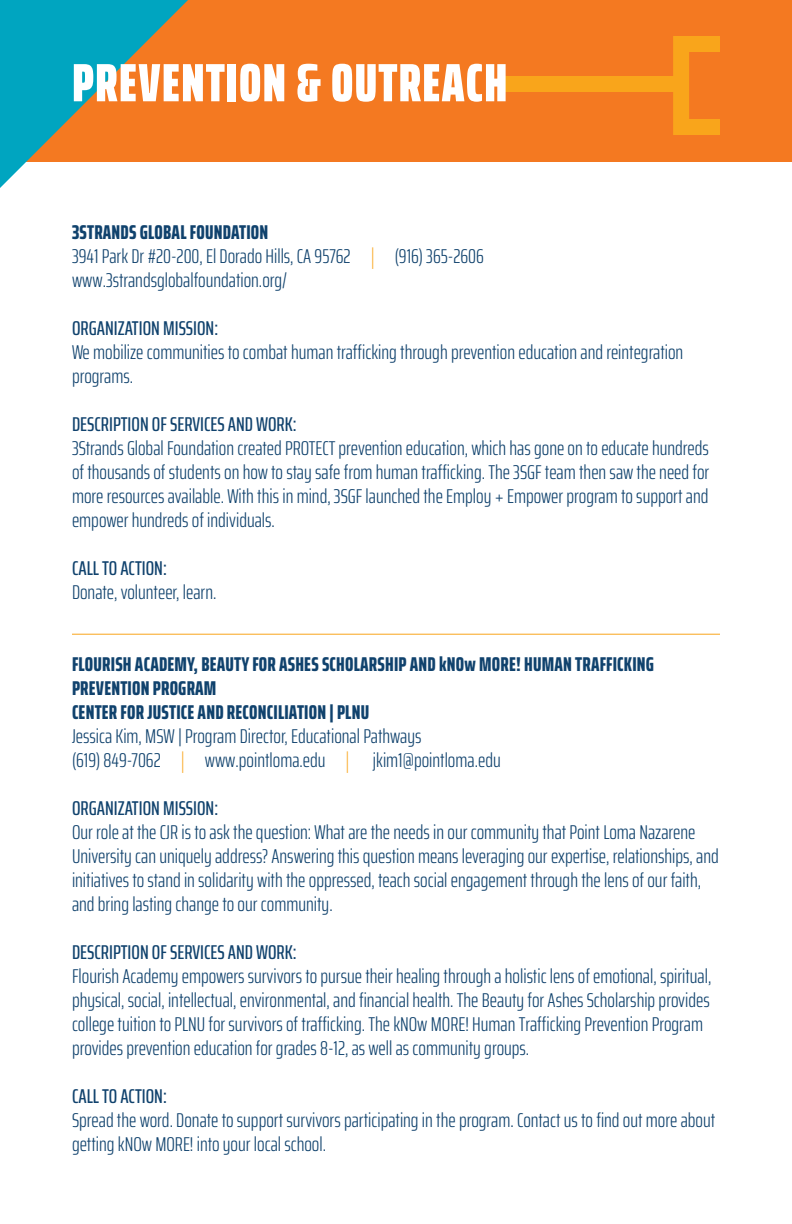
<style>
.page{position:relative;width:792px;height:1224px;background:#fff}
.page>*{position:absolute;margin:0;border:0;box-sizing:border-box;transform-origin:0 0}
.bold_headers{font:900 extra-condensed 54px "Saira";letter-spacing:.02em;color:#fff}
.body{font:300 extra-condensed 20px/24px "Saira";color:#10426d}
.sub_head{font:800 extra-condensed 20px/24px "Saira";letter-spacing:.01em;color:#10426d}
.sub_sub_head{font:500 extra-condensed 20px "Saira";color:#10426d}
.s1{font-weight:100;font-size:24px;color:#f9a51b}
</style>
<div class="page">
<div style="left:0;top:0;width:792px;height:162px;background:#f47921"></div>
<div style="left:673px;top:36px;width:55px;height:99px;border:16px solid #f9a51b"></div>
<div style="left:504px;top:76px;width:171px;height:16px;background:#f9a51b"></div>
<svg style="left:0;top:0;width:188px;height:188px"></svg>
<hr style="left:72px;top:634px;width:648px;height:1px;background:#f9a51b">
<p class="bold_headers" style="left:72px;top:41px;width:437px">PREVENTION &amp; OUTREACH</p>
<p class="sub_head" style="left:72px;top:220px;width:198px">3STRANDS GLOBAL FOUNDATION</p>
<p class="body" style="left:72px;top:243px;width:413px">3941 Park Dr #20-200, El Dorado Hills, CA 95762 <span class="s1">|</span> (916) 365-2606</p>
<p class="body" style="left:72px;top:267px;width:217px">www.3strandsglobalfoundation.org/</p>
<p class="sub_sub_head" style="left:72px;top:313px;width:148px">ORGANIZATION MISSION:</p>
<p class="body" style="left:72px;top:339px;width:613px">We mobilize communities to combat human trafficking through prevention education and reintegration programs.</p>
<p class="sub_sub_head" style="left:72px;top:409px;width:226px">DESCRIPTION OF SERVICES AND WORK:</p>
<p class="body" style="left:72px;top:435px;width:639px;text-align:justify">3Strands Global Foundation created PROTECT prevention education, which has gone on to educate hundreds of thousands of students on how to stay safe from human trafficking. The 3SGF team then saw the need for more resources available. With this in mind, 3SGF launched the Employ + Empower program to support and empower hundreds of individuals.</p>
<p class="sub_sub_head" style="left:72px;top:553px;width:96px">CALL TO ACTION:</p>
<p class="body" style="left:72px;top:579px;width:146px">Donate, volunteer, learn.</p>
<p class="sub_head" style="left:72px;top:652px;width:584px">FLOURISH ACADEMY, BEAUTY FOR ASHES SCHOLARSHIP AND kNOw MORE! HUMAN TRAFFICKING<br>PREVENTION PROGRAM</p>
<p class="sub_head" style="left:72px;top:700px;width:299px">CENTER FOR JUSTICE AND RECONCILIATION | PLNU</p>
<p class="body" style="left:72px;top:723px;width:351px">Jessica Kim, MSW | Program Director, Educational Pathways</p>
<p class="body" style="left:72px;top:747px;width:430px">(619) 849-7062 <span class="s1">|</span> www.pointloma.edu <span class="s1">|</span> jkim1@pointloma.edu</p>
<p class="sub_sub_head" style="left:72px;top:793px;width:148px">ORGANIZATION MISSION:</p>
<p class="body" style="left:72px;top:819px;width:648px">Our role at the CJR is to ask the question: What are the needs in our community that Point Loma Nazarene University can uniquely address? Answering this question means leveraging our expertise, relationships, and initiatives to stand in solidarity with the oppressed, teach social engagement through the lens of our faith, and bring lasting change to our community.</p>
<p class="sub_sub_head" style="left:72px;top:937px;width:226px">DESCRIPTION OF SERVICES AND WORK:</p>
<p class="body" style="left:72px;top:963px;width:641px">Flourish Academy empowers survivors to pursue their healing through a holistic lens of emotional, spiritual, physical, social, intellectual, environmental, and financial health. The Beauty for Ashes Scholarship provides college tuition to PLNU for survivors of trafficking. The kNOw MORE! Human Trafficking Prevention Program provides prevention education for grades 8-12, as well as community groups.</p>
<p class="sub_sub_head" style="left:72px;top:1081px;width:96px">CALL TO ACTION:</p>
<p class="body" style="left:72px;top:1107px;width:645px">Spread the word. Donate to support survivors participating in the program. Contact us to find out more about getting kNOw MORE! into your local school.</p>
</div>
